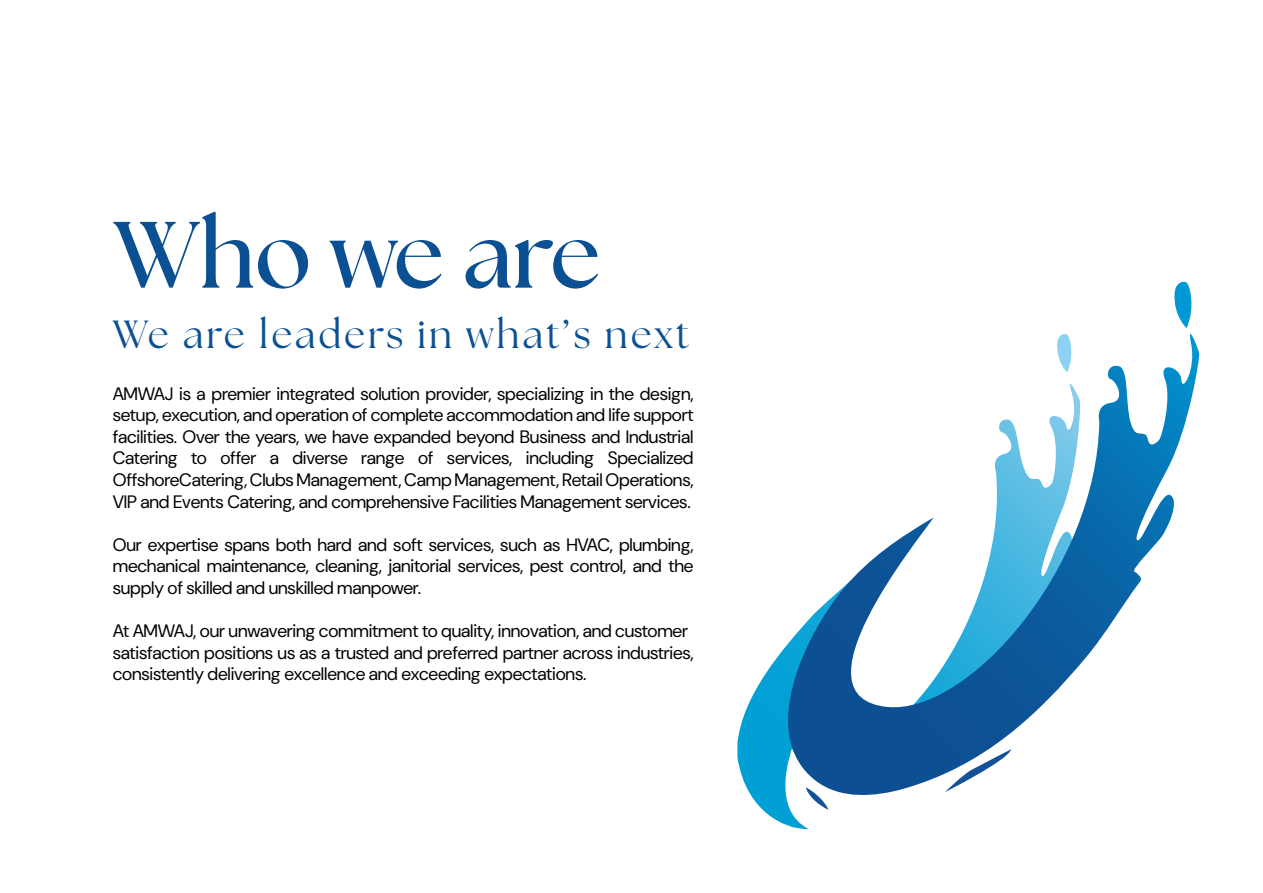
<style>
.page{position:relative;width:1263px;height:893px;background:#fff}
.page>*{position:absolute;margin:0;border:0;box-sizing:border-box;transform-origin:0 0}
.t1{font:700 93.9px "The Seasons";color:#0b5092}
.t2{font:39.15px "The Seasons";letter-spacing:.075em;color:#0b5092}
.t3{font:18px/21.6px "DM Sans 36 pt";letter-spacing:-.01em;color:#000;text-align:justify}
</style>
<div class="page">
<svg style="left:737px;top:691px;width:92px;height:138px"></svg>
<svg style="left:755px;top:334px;width:445px;height:466px"></svg>
<svg style="left:1174px;top:281px;width:18px;height:47px"></svg>
<svg style="left:1056px;top:334px;width:19px;height:38px"></svg>
<svg style="left:806px;top:787px;width:22px;height:23px"></svg>
<svg style="left:945px;top:749px;width:66px;height:43px"></svg>
<h1 class="t1" style="left:113px;top:192px;width:489px">Who we are</h1>
<h2 class="t2" style="left:113px;top:309px;width:578px">We are leaders in what’s next</h2>
<p class="t3" style="left:113px;top:382px;width:582px">AMWAJ is a premier integrated solution provider, specializing in the design, setup, execution, and operation of complete accommodation and life support facilities. Over the years, we have expanded beyond Business and Industrial Catering to offer a diverse range of services, including Specialized OffshoreCatering, Clubs Management, Camp Management, Retail Operations, VIP and Events Catering, and comprehensive Facilities Management services.</p>
<p class="t3" style="left:113px;top:534px;width:582px">Our expertise spans both hard and soft services, such as HVAC, plumbing, mechanical maintenance, cleaning, janitorial services, pest control, and the supply of skilled and unskilled manpower.</p>
<p class="t3" style="left:113px;top:620px;width:582px;text-align:left">At AMWAJ, our unwavering commitment to quality, innovation, and customer satisfaction positions us as a trusted and preferred partner across industries, consistently delivering excellence and exceeding expectations.</p>
</div>
